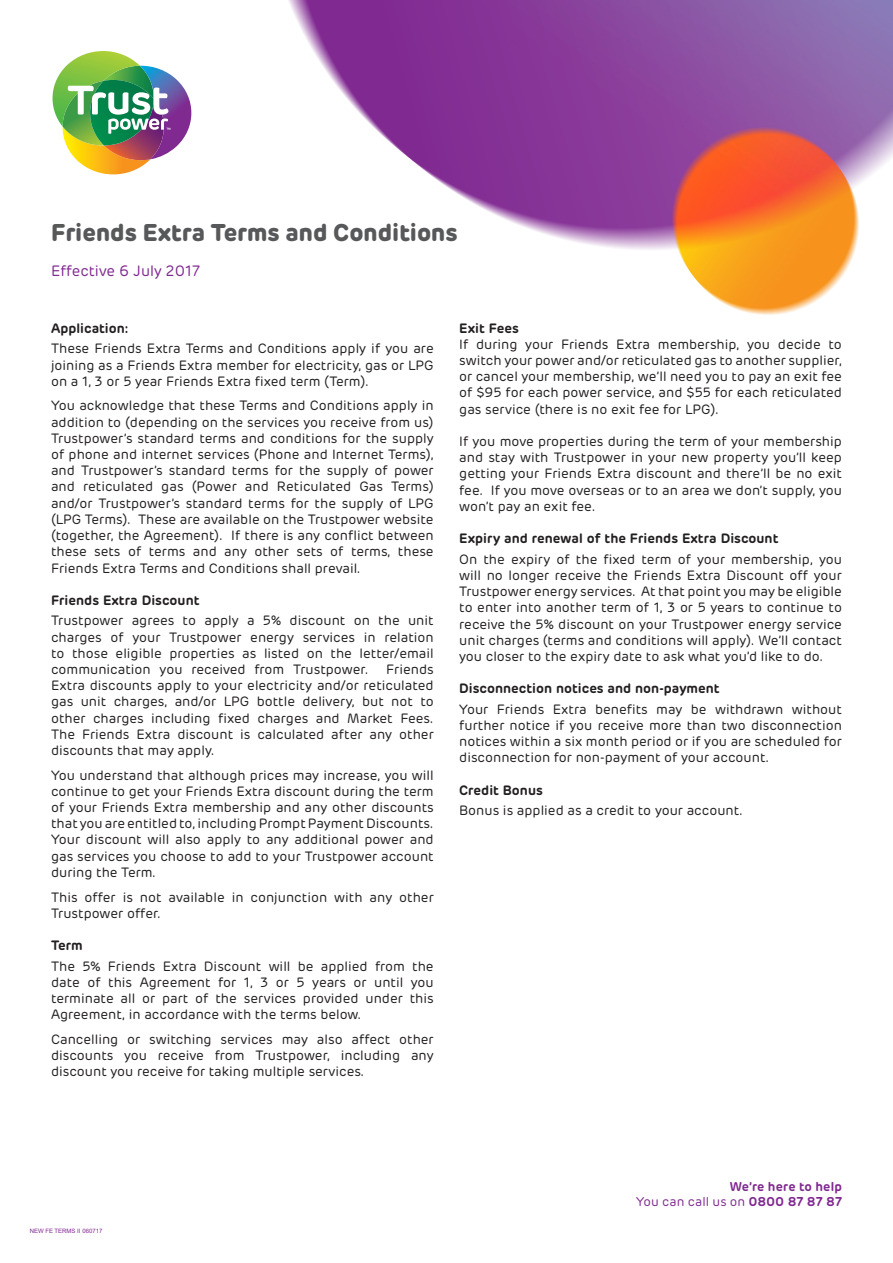
<style>
.page{position:relative;width:893px;height:1263px;background:#fff}
.page>*{position:absolute;margin:0;border:0;box-sizing:border-box;transform-origin:0 0}
.Differentiator{font:700 24px "Rubrik";color:#57585a}
.More_information{font:15px "Rubrik";color:#802990}
.t1{font:13.5px/16.2px "Rubrik";color:#231f20;text-align:justify}
.t2{font:600 13.5px "Rubrik";color:#231f20}
.t3{font:12.75px "Rubrik";letter-spacing:.005em;color:#802990}
.t4{font:600 12.75px "Rubrik";letter-spacing:.01em;color:#802990}
.t5{font:6px "Arial";color:#802990}
.s1{font-weight:600}
</style>
<div class="page">
<img style="left:288px;top:0;width:605px;height:250px">
<img style="left:659px;top:115px;width:213px;height:200px">
<svg style="left:52px;top:51px;width:139px;height:124px"></svg>
<p class="Differentiator" style="left:51px;top:218px;width:408px">Friends Extra Terms and Conditions</p>
<p class="More_information" style="left:51px;top:262px;width:150px">Effective 6 July 2017</p>
<p class="t2" style="left:51px;top:320px;width:79px">Application:</p>
<p class="t1" style="left:51px;top:341px;width:384px">These Friends Extra Terms and Conditions apply if you are joining as a Friends Extra member for electricity, gas or LPG on a 1, 3 or 5 year Friends Extra fixed term (Term).</p>
<p class="t1" style="left:51px;top:398px;width:384px">You acknowledge that these Terms and Conditions apply in addition to (depending on the services you receive from us)<br>Trustpower’s standard terms and conditions for the supply of phone and internet services (Phone and Internet Terms), and Trustpower’s standard terms for the supply of power and reticulated gas (Power and Reticulated Gas Terms) and/or Trustpower’s standard terms for the supply of LPG (LPG Terms). These are available on the Trustpower website (together, the Agreement). If there is any conflict between these sets of terms and any other sets of terms, these Friends Extra Terms and Conditions shall prevail.</p>
<p class="t2" style="left:51px;top:591px;width:150px">Friends Extra Discount</p>
<p class="t1" style="left:51px;top:613px;width:384px">Trustpower agrees to apply a 5% discount on the unit charges of your Trustpower energy services in relation to those eligible properties as listed on the letter/email communication you received from Trustpower.</p>
<p class="t1" style="left:51px;top:661px;width:384px;text-indent:335px">Friends Extra discounts apply to your electricity and/or reticulated gas unit charges, and/or LPG bottle delivery, but not to other charges including fixed charges and Market Fees.<br>The Friends Extra discount is calculated after any other discounts that may apply.</p>
<p class="t1" style="left:51px;top:767px;width:384px">You understand that although prices may increase, you will continue to get your Friends Extra discount during the term of your Friends Extra membership and any other discounts that you are entitled to, including Prompt Payment Discounts.<br>Your discount will also apply to any additional power and gas services you choose to add to your Trustpower account during the Term.</p>
<p class="t1" style="left:51px;top:889px;width:384px">This offer is not available in conjunction with any other<br>Trustpower offer.</p>
<p class="t2" style="left:51px;top:937px;width:33px">Term</p>
<p class="t1" style="left:51px;top:958px;width:384px">The 5% Friends Extra Discount will be applied from the date of this Agreement for 1, 3 or 5 years or until you terminate all or part of the services provided under this Agreement, in accordance with the terms below.</p>
<p class="t1" style="left:51px;top:1031px;width:384px">Cancelling or switching services may also affect other discounts you receive from Trustpower, including any discount you receive for taking multiple services.</p>
<p class="t2" style="left:459px;top:319px;width:61px">Exit Fees</p>
<p class="t1" style="left:459px;top:336px;width:384px">If during your Friends Extra membership, you decide to switch your power and/or reticulated gas to another supplier, or cancel your membership, we’ll need you to pay an exit fee of $95 for each power service, and $55 for each reticulated gas service (there is no exit fee for LPG).</p>
<p class="t1" style="left:459px;top:433px;width:384px">If you move properties during the term of your membership and stay with Trustpower in your new property you’ll keep getting your Friends Extra discount and there’ll be no exit fee. If you move overseas or to an area we don’t supply, you won’t pay an exit fee.</p>
<p class="t2" style="left:459px;top:530px;width:321px">Expiry and renewal of the Friends Extra Discount</p>
<p class="t1" style="left:459px;top:551px;width:384px">On the expiry of the fixed term of your membership, you will no longer receive the Friends Extra Discount off your Trustpower energy services. At that point you may be eligible to enter into another term of 1, 3 or 5 years to continue to receive the 5% discount on your Trustpower energy service unit charges (terms and conditions will apply). We’ll contact you closer to the expiry date to ask what you’d like to do.</p>
<p class="t2" style="left:459px;top:680px;width:262px">Disconnection notices and non-payment</p>
<p class="t1" style="left:459px;top:701px;width:384px">Your Friends Extra benefits may be withdrawn without further notice if you receive more than two disconnection notices within a six month period or if you are scheduled for disconnection for non-payment of your account.</p>
<p class="t2" style="left:459px;top:781px;width:85px">Credit Bonus</p>
<p class="t1" style="left:459px;top:803px;width:285px">Bonus is applied as a credit to your account.</p>
<p class="t5" style="left:30px;top:1227px;width:74px">NEW FE TERMS II 060717</p>
<p class="t4" style="left:730px;top:1178px;width:114px">We’re here to help</p>
<p class="t3" style="left:636px;top:1194px;width:207px">You can call us on <span class="s1">0800 87 87 87</span></p>
</div>
